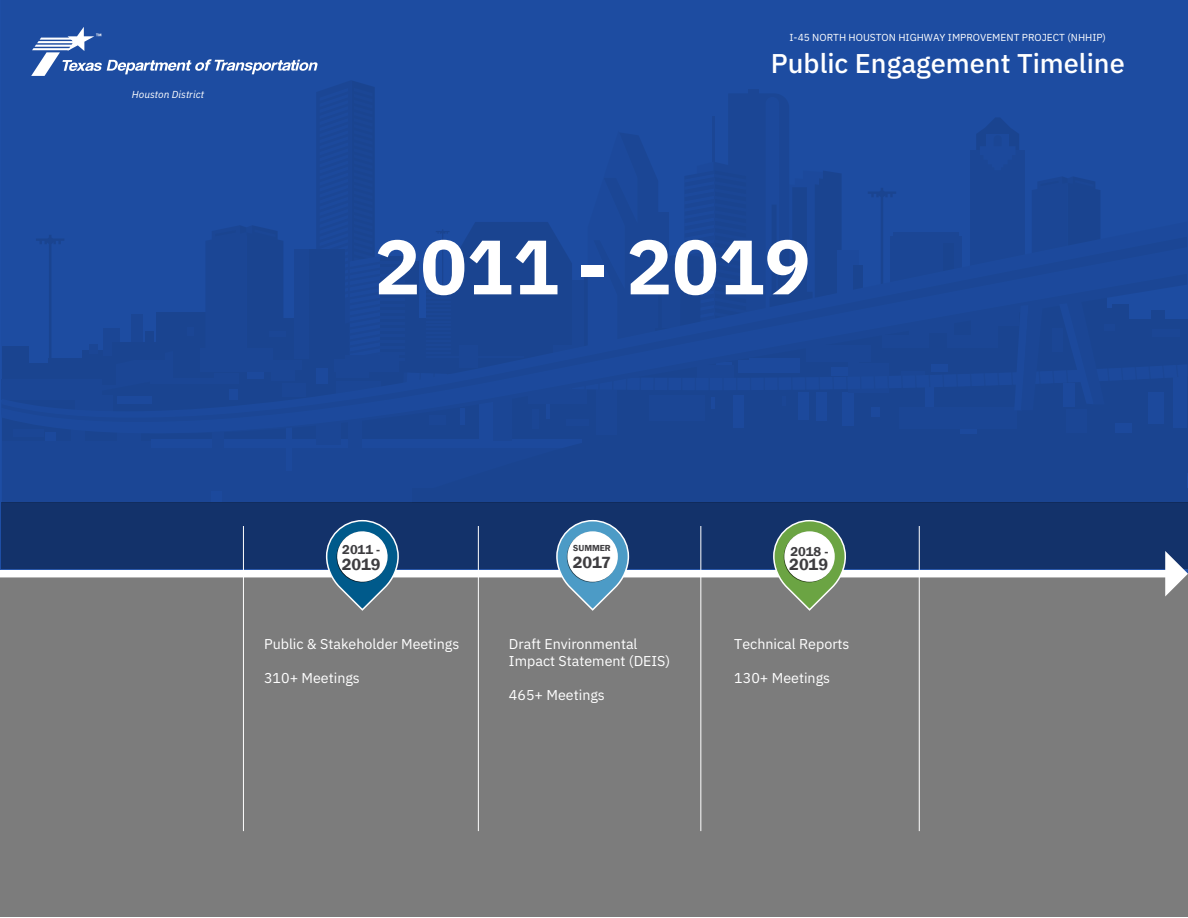
<style>
.page{position:relative;width:1188px;height:918px;background:#fff}
.page>*{position:absolute;margin:0;border:0;box-sizing:border-box;transform-origin:0 0}
.t1{font:700 76.95px "IBM Plex Sans";color:#fff}
.t2{font:500 27.15px "IBM Plex Sans";color:#fff}
.t3{font:600 16.65px "Franklin Gothic";color:#3e3d40}
.t4{font:14.25px/17.1px "IBM Plex Sans";color:#fff}
.t5{font:600 13.2px "Franklin Gothic";color:#3e3d40}
.t6{font:10.2px "IBM Plex Sans";color:#fff}
.t7{font:italic 10.2px "IBM Plex Sans";color:#fff}
.t8{font:600 9px "Franklin Gothic";color:#3e3d40}
</style>
<div class="page">
<div style="left:0;top:0;width:1188px;height:916px;background:#1c499c"></div>
<svg style="left:31px;top:27px;width:349px;height:364px"></svg>
<div style="left:0;top:574px;width:1188px;height:342px;background:#7c7c7c"></div>
<div style="left:0;top:570px;width:1168px;height:7px;background:#fff"></div>
<div style="left:2px;top:503px;width:1186px;height:66px;background:#13326a"></div>
<svg style="left:1165px;top:551px;width:23px;height:45px"></svg>
<hr style="left:243px;top:526px;width:1px;height:305px;background:#fff">
<hr style="left:478px;top:526px;width:1px;height:305px;background:#fff">
<hr style="left:701px;top:526px;width:1px;height:305px;background:#fff">
<hr style="left:919px;top:526px;width:1px;height:305px;background:#fff">
<svg style="left:325px;top:519px;width:75px;height:92px"></svg>
<svg style="left:772px;top:519px;width:75px;height:92px"></svg>
<div style="left:784px;top:531px;width:51px;height:51px;background:#fff;border-radius:50%"></div>
<svg style="left:555px;top:519px;width:75px;height:92px"></svg>
<div style="left:567px;top:531px;width:51px;height:51px;background:#fff;border-radius:50%"></div>
<p class="t7" style="left:132px;top:87px;width:74px">Houston District</p>
<p class="t6" style="left:790px;top:30px;width:318px">I-45 NORTH HOUSTON HIGHWAY IMPROVEMENT PROJECT (NHHIP)</p>
<p class="t2" style="left:771px;top:42px;width:355px">Public Engagement Timeline</p>
<h1 class="t1" style="left:375px;top:206px;width:438px">2011 - 2019</h1>
<p class="t5" style="left:342px;top:541px;width:39px">2011 -</p>
<p class="t3" style="left:342px;top:554px;width:40px">2019</p>
<p class="t4" style="left:264px;top:634px;width:197px">Public &amp; Stakeholder Meetings</p>
<p class="t4" style="left:264px;top:669px;width:97px">310+ Meetings</p>
<p class="t8" style="left:573px;top:542px;width:39px">SUMMER</p>
<p class="t3" style="left:573px;top:552px;width:40px">2017</p>
<p class="t4" style="left:509px;top:634px;width:163px">Draft Environmental<br>Impact Statement (DEIS)</p>
<p class="t4" style="left:509px;top:686px;width:97px">465+ Meetings</p>
<p class="t5" style="left:790px;top:543px;width:39px">2018 -</p>
<p class="t3" style="left:789px;top:555px;width:40px">2019</p>
<p class="t4" style="left:734px;top:634px;width:117px">Technical Reports</p>
<p class="t4" style="left:734px;top:669px;width:97px">130+ Meetings</p>
</div>
